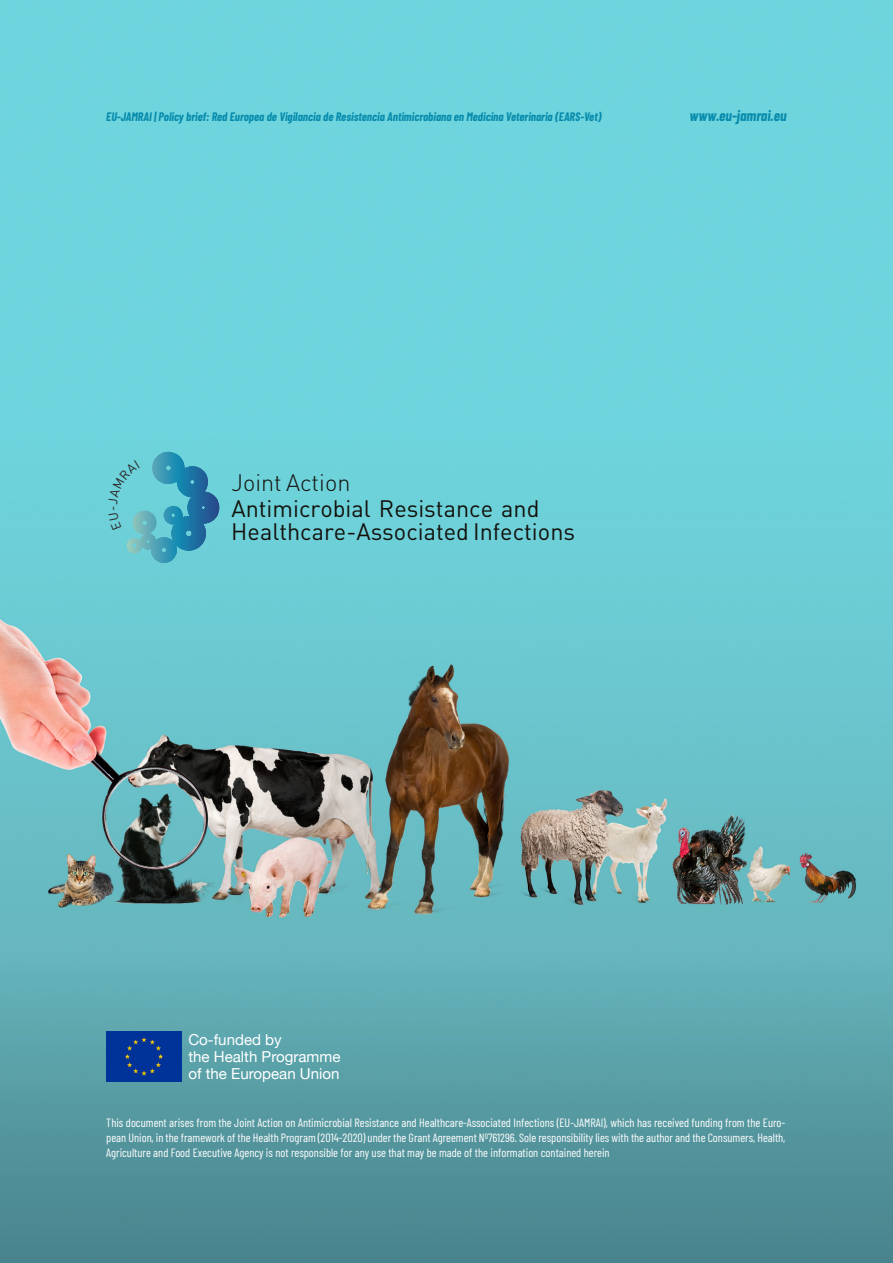
<style>
.page{position:relative;width:893px;height:1263px;background:#fff}
.page>*{position:absolute;margin:0;border:0;box-sizing:border-box;transform-origin:0 0}
.t1{font:23.55px/23.5px "DIN";color:#13110c}
.t2{font:300 23.55px "DIN";color:#13110c}
.t3{font:15.15px/17px "Helvetica Neue";color:#fff}
.t4{font:italic 700 15px "Barlow Condensed";color:#078bad}
.t5{font:12px/15px "Barlow Condensed";color:#fff;text-align:justify}
.t6{font:italic 700 12px "Barlow Condensed";color:#078bad}
</style>
<div class="page">
<img style="left:0;top:0;width:893px;height:929px">
<div style="left:0;top:929px;width:893px;height:334px;background:linear-gradient(to bottom,#68b9bf,#48828a)"></div>
<div style="left:106px;top:1031px;width:75px;height:50px;background:#039"></div>
<hr style="left:127px;top:452px;width:1px;height:111px;background:#9bd0bb">
<hr style="left:128px;top:452px;width:1px;height:111px;background:#99cebb">
<hr style="left:129px;top:452px;width:1px;height:111px;background:#97ccba">
<hr style="left:130px;top:452px;width:1px;height:111px;background:#94caba">
<hr style="left:131px;top:452px;width:1px;height:111px;background:#92c9bb">
<hr style="left:132px;top:452px;width:1px;height:111px;background:#8fc7bb">
<hr style="left:133px;top:452px;width:1px;height:111px;background:#8dc5bb">
<hr style="left:134px;top:452px;width:1px;height:111px;background:#8ac3ba">
<hr style="left:135px;top:452px;width:1px;height:111px;background:#88c1ba">
<hr style="left:136px;top:452px;width:1px;height:111px;background:#85c0ba">
<hr style="left:137px;top:452px;width:1px;height:111px;background:#83beba">
<hr style="left:138px;top:452px;width:1px;height:111px;background:#81bdba">
<hr style="left:139px;top:452px;width:1px;height:111px;background:#7dbbb9">
<hr style="left:140px;top:452px;width:1px;height:111px;background:#7cbaba">
<hr style="left:141px;top:452px;width:1px;height:111px;background:#78b8b9">
<hr style="left:142px;top:452px;width:1px;height:111px;background:#75b6b9">
<hr style="left:143px;top:452px;width:1px;height:111px;background:#73b4b9">
<hr style="left:144px;top:452px;width:1px;height:111px;background:#70b3b9">
<hr style="left:145px;top:452px;width:1px;height:111px;background:#6eb1b9">
<hr style="left:146px;top:452px;width:1px;height:111px;background:#6bb0b8">
<hr style="left:147px;top:452px;width:1px;height:111px;background:#69afb9">
<hr style="left:148px;top:452px;width:1px;height:111px;background:#66adb8">
<hr style="left:149px;top:452px;width:1px;height:111px;background:#63acb8">
<hr style="left:150px;top:452px;width:1px;height:111px;background:#61aab8">
<hr style="left:151px;top:452px;width:1px;height:111px;background:#5ea9b8">
<hr style="left:152px;top:452px;width:1px;height:111px;background:#5ca8b8">
<hr style="left:153px;top:452px;width:1px;height:111px;background:#59a6b7">
<hr style="left:154px;top:452px;width:1px;height:111px;background:#56a5b8">
<hr style="left:155px;top:452px;width:1px;height:111px;background:#53a3b7">
<hr style="left:156px;top:452px;width:1px;height:111px;background:#50a2b7">
<hr style="left:157px;top:452px;width:1px;height:111px;background:#4fa1b6">
<hr style="left:158px;top:452px;width:1px;height:111px;background:#4c9fb6">
<hr style="left:159px;top:452px;width:1px;height:111px;background:#499eb6">
<hr style="left:160px;top:452px;width:1px;height:111px;background:#469db6">
<hr style="left:161px;top:452px;width:1px;height:111px;background:#449cb6">
<hr style="left:162px;top:452px;width:1px;height:111px;background:#419bb6">
<hr style="left:163px;top:452px;width:1px;height:111px;background:#3e99b5">
<hr style="left:164px;top:452px;width:1px;height:111px;background:#3a98b5">
<hr style="left:165px;top:452px;width:1px;height:111px;background:#3997b5">
<hr style="left:166px;top:452px;width:1px;height:111px;background:#3696b5">
<hr style="left:167px;top:452px;width:1px;height:111px;background:#3495b4">
<hr style="left:168px;top:452px;width:1px;height:111px;background:#2f94b4">
<hr style="left:169px;top:452px;width:1px;height:111px;background:#2e93b4">
<hr style="left:170px;top:452px;width:1px;height:111px;background:#2a92b4">
<hr style="left:171px;top:452px;width:1px;height:111px;background:#2891b3">
<hr style="left:172px;top:452px;width:1px;height:111px;background:#2290b3">
<hr style="left:173px;top:452px;width:1px;height:111px;background:#208fb3">
<hr style="left:174px;top:452px;width:1px;height:111px;background:#1d8eb3">
<hr style="left:175px;top:452px;width:1px;height:111px;background:#1a8eb3">
<hr style="left:176px;top:452px;width:1px;height:111px;background:#178db3">
<hr style="left:177px;top:452px;width:1px;height:111px;background:#148bb2">
<hr style="left:178px;top:452px;width:1px;height:111px;background:#128ab1">
<hr style="left:179px;top:452px;width:1px;height:111px;background:#1189b0">
<hr style="left:180px;top:452px;width:1px;height:111px;background:#1287af">
<hr style="left:181px;top:452px;width:1px;height:111px;background:#1485ae">
<hr style="left:182px;top:452px;width:1px;height:111px;background:#1784ae">
<hr style="left:183px;top:452px;width:1px;height:111px;background:#1782ac">
<hr style="left:184px;top:452px;width:1px;height:111px;background:#1880ab">
<hr style="left:185px;top:452px;width:1px;height:111px;background:#187eaa">
<hr style="left:186px;top:452px;width:1px;height:111px;background:#177daa">
<hr style="left:187px;top:452px;width:1px;height:111px;background:#177ba9">
<hr style="left:188px;top:452px;width:1px;height:111px;background:#1779a8">
<hr style="left:189px;top:452px;width:1px;height:111px;background:#1a77a6">
<hr style="left:190px;top:452px;width:1px;height:111px;background:#1876a5">
<hr style="left:191px;top:452px;width:1px;height:111px;background:#1974a4">
<hr style="left:192px;top:452px;width:1px;height:111px;background:#1972a3">
<hr style="left:193px;top:452px;width:1px;height:111px;background:#1a70a2">
<hr style="left:194px;top:452px;width:1px;height:111px;background:#1b6fa1">
<hr style="left:195px;top:452px;width:1px;height:111px;background:#1d6ea1">
<hr style="left:196px;top:452px;width:1px;height:111px;background:#1d6c9f">
<hr style="left:197px;top:452px;width:1px;height:111px;background:#1e6a9e">
<hr style="left:198px;top:452px;width:1px;height:111px;background:#1e689d">
<hr style="left:199px;top:452px;width:1px;height:111px;background:#1e679d">
<hr style="left:200px;top:452px;width:1px;height:111px;background:#1e659c">
<hr style="left:201px;top:452px;width:1px;height:111px;background:#1f639b">
<hr style="left:202px;top:452px;width:1px;height:111px;background:#1f6299">
<hr style="left:203px;top:452px;width:1px;height:111px;background:#216199">
<hr style="left:204px;top:452px;width:1px;height:111px;background:#225e97">
<hr style="left:205px;top:452px;width:1px;height:111px;background:#235d96">
<hr style="left:206px;top:452px;width:1px;height:111px;background:#235b95">
<hr style="left:207px;top:452px;width:1px;height:111px;background:#235a94">
<hr style="left:208px;top:452px;width:1px;height:111px;background:#245893">
<hr style="left:209px;top:452px;width:1px;height:111px;background:#245692">
<hr style="left:210px;top:452px;width:1px;height:111px;background:#245591">
<hr style="left:211px;top:452px;width:1px;height:111px;background:#245390">
<hr style="left:212px;top:452px;width:1px;height:111px;background:#265290">
<hr style="left:213px;top:452px;width:1px;height:111px;background:#26508f">
<hr style="left:214px;top:452px;width:1px;height:111px;background:#264f8d">
<hr style="left:215px;top:452px;width:1px;height:111px;background:#274d8c">
<hr style="left:216px;top:452px;width:1px;height:111px;background:#274c8b">
<hr style="left:217px;top:452px;width:1px;height:111px;background:#274a8a">
<hr style="left:218px;top:452px;width:1px;height:111px;background:#28498a">
<div style="left:108px;top:460px;width:32px;height:70px;background:#6dd2da"></div>
<p class="t6" style="left:106px;top:108px;width:497px">EU-JAMRAI | Policy brief: Red Europea de Vigilancia de Resistencia Antimicrobiana en Medicina Veterinaria (EARS-Vet)</p>
<p class="t4" style="left:689px;top:105px;width:99px">www.eu-jamrai.eu</p>
<h1 class="t2" style="left:231px;top:468px;width:121px">Joint Action</h1>
<h1 class="t1" style="left:231px;top:496px;width:345px">Antimicrobial Resistance and<br>Healthcare-Associated Infections</h1>
<p class="t3" style="left:188px;top:1032px;width:154px">Co-funded by<br>the Health Programme of the European Union</p>
<p class="t5" style="left:106px;top:1114px;width:680px">This document arises from the Joint Action on Antimicrobial Resistance and Healthcare-Associated Infections (EU-JAMRAI), which has received funding from the Euro&shy;pean Union, in the framework of the Health Program (2014-2020) under the Grant Agreement Nº761296. Sole responsibility lies with the author and the Consumers, Health, Agriculture and Food Executive Agency is not responsible for any use that may be made of the information contained herein</p>
</div>
